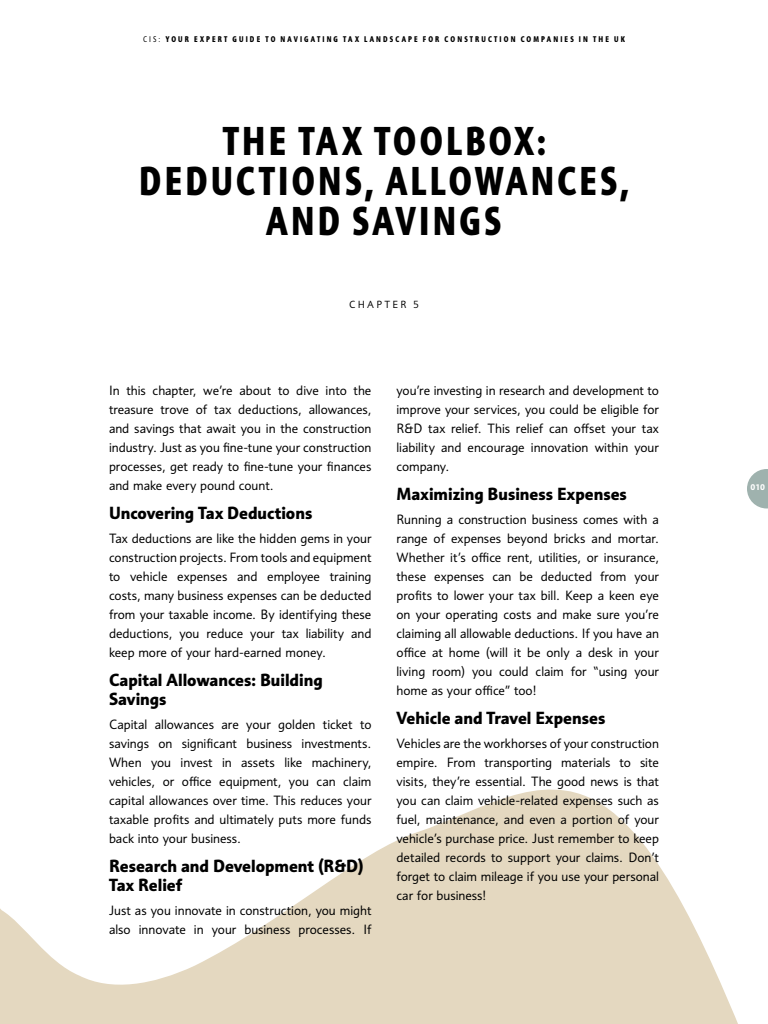
<style>
.page{position:relative;width:768px;height:1024px;background:#fff}
.page>*{position:absolute;margin:0;border:0;box-sizing:border-box;transform-origin:0 0}
.t1{font:700 condensed 39px/40px "Informa Pro";letter-spacing:.085em;color:#000;text-align:center}
.t2{font:700 17px/19px "Informa Pro";color:#000}
.t3{font:13px/19px "Informa Pro";color:#000;text-align:justify}
.t4{font:10px "Informa Pro";letter-spacing:.23em;color:#000}
.t5{font:700 condensed 8px "Informa Pro";letter-spacing:.265em;color:#000}
.t6{font:700 8px "Informa Pro";color:#fff}
.s1{font-weight:400}
</style>
<div class="page">
<svg style="left:747px;top:469px;width:21px;height:39px"></svg>
<svg style="left:0;top:789px;width:738px;height:235px;fill:#e4d8c0"></svg>
<p class="t5" style="left:143px;top:34px;width:483px"><span class="s1">CIS:</span> YOUR EXPERT GUIDE TO NAVIGATING TAX LANDSCAPE FOR CONSTRUCTION COMPANIES IN THE UK</p>
<h1 class="t1" style="left:139px;top:121px;width:492px">THE TAX TOOLBOX:<br>DEDUCTIONS, ALLOWANCES,<br>AND SAVINGS</h1>
<p class="t4" style="left:349px;top:298px;width:71px">CHAPTER 5</p>
<p class="t3" style="left:109px;top:381px;width:264px">In this chapter, we’re about to dive into the treasure trove of tax deductions, allowances, and savings that await you in the construction industry. Just as you fine-tune your construction processes, get ready to fine-tune your finances and make every pound count.</p>
<h2 class="t2" style="left:109px;top:503px;width:205px">Uncovering Tax Deductions</h2>
<p class="t3" style="left:109px;top:529px;width:264px">Tax deductions are like the hidden gems in your construction projects. From tools and equipment to vehicle expenses and employee training costs, many business expenses can be deducted from your taxable income. By identifying these deductions, you reduce your tax liability and keep more of your hard-earned money.</p>
<h2 class="t2" style="left:109px;top:670px;width:215px">Capital Allowances: Building<br>Savings</h2>
<p class="t3" style="left:109px;top:715px;width:264px">Capital allowances are your golden ticket to savings on significant business investments.<br>When you invest in assets like machinery, vehicles, or office equipment, you can claim capital allowances over time. This reduces your taxable profits and ultimately puts more funds back into your business.</p>
<h2 class="t2" style="left:109px;top:856px;width:256px">Research and Development (R&amp;D)<br>Tax Relief</h2>
<p class="t3" style="left:109px;top:901px;width:264px">Just as you innovate in construction, you might also innovate in your business processes. If</p>
<p class="t3" style="left:396px;top:381px;width:264px">you’re investing in research and development to improve your services, you could be eligible for R&amp;D tax relief. This relief can offset your tax liability and encourage innovation within your company.</p>
<h2 class="t2" style="left:396px;top:484px;width:232px">Maximizing Business Expenses</h2>
<p class="t3" style="left:396px;top:510px;width:264px">Running a construction business comes with a range of expenses beyond bricks and mortar.<br>Whether it’s office rent, utilities, or insurance, these expenses can be deducted from your profits to lower your tax bill. Keep a keen eye on your operating costs and make sure you’re claiming all allowable deductions. If you have an office at home (will it be only a desk in your living room) you could claim for “using your home as your office” too!</p>
<h2 class="t2" style="left:396px;top:708px;width:210px">Vehicle and Travel Expenses</h2>
<p class="t3" style="left:396px;top:734px;width:264px">Vehicles are the workhorses of your construction empire. From transporting materials to site visits, they’re essential. The good news is that you can claim vehicle-related expenses such as fuel, maintenance, and even a portion of your vehicle’s purchase price. Just remember to keep detailed records to support your claims. Don’t forget to claim mileage if you use your personal car for business!</p>
<p class="t6" style="left:751px;top:483px;width:16px">010</p>
</div>
